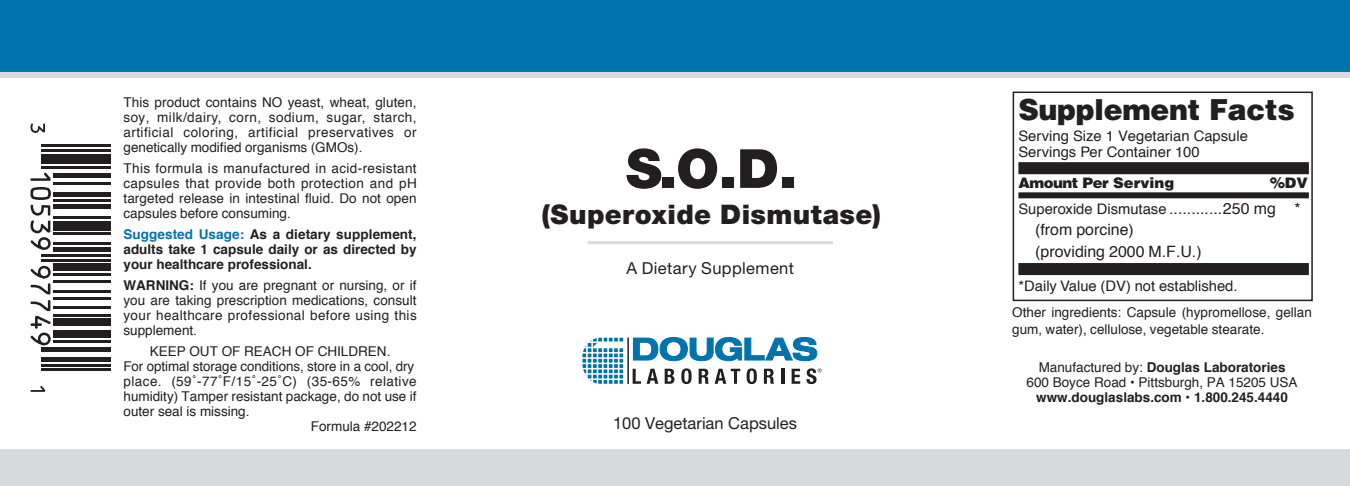
<style>
.page{position:relative;width:1350px;height:486px;background:#fff}
.page>*{position:absolute;margin:0;border:0;box-sizing:border-box;transform-origin:0 0}
.t1{font:900 54px "Helvetica Neue LT Std";color:#231f20}
.t2{font:900 29.1px "Helvetica LT";letter-spacing:-.01em;color:#231f20}
.t3{font:900 27px "Helvetica Neue LT Std";letter-spacing:.015em;color:#231f20}
.t4{font:16.5px "Helvetica Neue LT Std";color:#231f20}
.t5{font:16.5px "Helvetica Neue LT Std";letter-spacing:.025em;color:#231f20}
.t6{font:15.6px/21.6px "Helvetica";color:#231f20}
.t7{font:14.4px/15.6px "Helvetica";color:#231f20}
.t8{font:900 14.4px "Helvetica LT";letter-spacing:-.015em;color:#231f20}
.t9{font:13.5px/15px "Helvetica";color:#231f20;text-align:justify}
.t10{font:700 13.5px/15px "Helvetica";color:#231f20;text-align:justify}
.t11{font:13.5px "Helvetica";letter-spacing:.035em;color:#231f20}
.s1{color:#0073ae}
.s2{font-weight:700}
.s3{font-size:15.6px}
</style>
<div class="page">
<div style="left:1013px;top:92px;width:300px;height:209px;border:2px solid #231f20"></div>
<div style="left:1018px;top:263px;width:291px;height:12px;background:#231f20"></div>
<div style="left:1018px;top:192px;width:291px;height:6px;background:#231f20"></div>
<div style="left:1018px;top:162px;width:291px;height:12px;background:#231f20"></div>
<div style="left:0;top:449px;width:1350px;height:37px;background:#d8d9db"></div>
<div style="left:0;top:0;width:1350px;height:73px;background:#0073ae"></div>
<div style="left:0;top:72px;width:1350px;height:6px;background:#d8d9db"></div>
<hr style="left:588px;top:241px;width:245px;height:3px;background:#d8d9db">
<svg style="left:633px;top:369px;width:8px;height:15px"></svg>
<svg style="left:647px;top:369px;width:11px;height:15px"></svg>
<svg style="left:665px;top:369px;width:9px;height:15px"></svg>
<svg style="left:681px;top:368px;width:11px;height:16px"></svg>
<svg style="left:699px;top:369px;width:10px;height:15px"></svg>
<svg style="left:715px;top:369px;width:25px;height:15px"></svg>
<svg style="left:747px;top:368px;width:10px;height:16px"></svg>
<svg style="left:764px;top:369px;width:10px;height:15px"></svg>
<hr style="left:781px;top:369px;width:3px;height:15px;background:#231f20">
<svg style="left:792px;top:369px;width:8px;height:15px"></svg>
<hr style="left:627px;top:338px;width:2px;height:46px;background:#231f20">
<svg style="left:633px;top:337px;width:185px;height:24px"></svg>
<svg style="left:807px;top:368px;width:15px;height:16px"></svg>
<svg style="left:582px;top:338px;width:41px;height:46px"></svg>
<svg style="left:30px;top:124px;width:15px;height:9px"></svg>
<hr style="left:42px;top:144px;width:69px;height:3px;background:#231f20">
<hr style="left:42px;top:149px;width:69px;height:3px;background:#231f20">
<div style="left:42px;top:154px;width:69px;height:10px;background:#231f20"></div>
<hr style="left:42px;top:166px;width:69px;height:2px;background:#231f20">
<svg style="left:30px;top:173px;width:21px;height:8px"></svg>
<div style="left:53px;top:173px;width:58px;height:5px;background:#231f20"></div>
<hr style="left:53px;top:183px;width:58px;height:2px;background:#231f20">
<div style="left:53px;top:192px;width:58px;height:5px;background:#231f20"></div>
<hr style="left:53px;top:199px;width:58px;height:3px;background:#231f20">
<div style="left:53px;top:204px;width:58px;height:5px;background:#231f20"></div>
<hr style="left:53px;top:216px;width:58px;height:2px;background:#231f20">
<div style="left:53px;top:221px;width:58px;height:9px;background:#231f20"></div>
<hr style="left:53px;top:233px;width:58px;height:2px;background:#231f20">
<svg style="left:30px;top:187px;width:21px;height:63px"></svg>
<hr style="left:53px;top:242px;width:58px;height:3px;background:#231f20">
<div style="left:53px;top:247px;width:58px;height:5px;background:#231f20"></div>
<hr style="left:42px;top:254px;width:69px;height:3px;background:#231f20">
<hr style="left:42px;top:259px;width:69px;height:2px;background:#231f20">
<div style="left:53px;top:264px;width:58px;height:7px;background:#231f20"></div>
<hr style="left:53px;top:273px;width:58px;height:3px;background:#231f20">
<svg style="left:31px;top:266px;width:20px;height:28px"></svg>
<hr style="left:53px;top:280px;width:58px;height:3px;background:#231f20">
<hr style="left:53px;top:290px;width:58px;height:2px;background:#231f20">
<hr style="left:53px;top:297px;width:58px;height:2px;background:#231f20">
<hr style="left:53px;top:307px;width:58px;height:2px;background:#231f20">
<hr style="left:53px;top:314px;width:58px;height:2px;background:#231f20">
<div style="left:53px;top:319px;width:58px;height:7px;background:#231f20"></div>
<svg style="left:31px;top:300px;width:20px;height:45px"></svg>
<div style="left:53px;top:331px;width:58px;height:7px;background:#231f20"></div>
<hr style="left:53px;top:340px;width:58px;height:2px;background:#231f20">
<div style="left:42px;top:347px;width:69px;height:5px;background:#231f20"></div>
<div style="left:42px;top:357px;width:69px;height:5px;background:#231f20"></div>
<hr style="left:42px;top:364px;width:69px;height:2px;background:#231f20">
<hr style="left:42px;top:369px;width:69px;height:2px;background:#231f20">
<svg style="left:30px;top:386px;width:15px;height:6px"></svg>
<p class="t9" style="left:124px;top:95px;width:295px">This product contains NO yeast, wheat, gluten, soy, milk/dairy, corn, sodium, sugar, starch, artificial coloring, artificial preservatives or genetically modified organisms (GMOs).</p>
<p class="t9" style="left:124px;top:161px;width:295px">This formula is manufactured in acid-resistant capsules that provide both protection and pH targeted release in intestinal fluid. Do not open capsules before consuming.</p>
<p class="t10" style="left:124px;top:227px;width:295px"><span class="s1">Suggested Usage:</span> As a dietary supplement, adults take 1 capsule daily or as directed by your healthcare professional.</p>
<p class="t9" style="left:124px;top:278px;width:295px"><span class="s2">WARNING:</span> If you are pregnant or nursing, or if you are taking prescription medications, consult your healthcare professional before using this supplement.</p>
<p class="t9" style="left:150px;top:344px;width:242px">KEEP OUT OF REACH OF CHILDREN.</p>
<p class="t9" style="left:124px;top:359px;width:292px">For optimal storage conditions, store in a cool, dry</p>
<p class="t11" style="left:124px;top:373px;width:295px">place. (59˚-77˚F/15˚-25˚C) (35-65% relative</p>
<p class="t9" style="left:124px;top:389px;width:295px">humidity) Tamper resistant package, do not use if</p>
<p class="t9" style="left:124px;top:404px;width:128px">outer seal is missing.</p>
<p class="t9" style="left:311px;top:419px;width:107px">Formula #202212</p>
<p class="t4" style="left:613px;top:413px;width:185px">100 Vegetarian Capsules</p>
<h1 class="t1" style="left:626px;top:136px;width:172px">S.O.D.</h1>
<h3 class="t3" style="left:541px;top:198px;width:341px">(Superoxide Dismutase)</h3>
<p class="t5" style="left:627px;top:258px;width:169px">A Dietary Supplement</p>
<h2 class="t2" style="left:1018px;top:91px;width:278px">Supplement Facts</h2>
<p class="t7" style="left:1018px;top:128px;width:231px">Serving Size 1 Vegetarian Capsule<br>Servings Per Container 100</p>
<p class="t8" style="left:1018px;top:173px;width:157px">Amount Per Serving</p>
<p class="t8" style="left:1270px;top:173px;width:39px">%DV</p>
<p class="t7" style="left:1018px;top:200px;width:284px">Superoxide Dismutase <span class="s3">............250 mg *</span></p>
<p class="t6" style="left:1035px;top:219px;width:168px">(from porcine) (providing 2000 M.F.U.)</p>
<p class="t7" style="left:1018px;top:278px;width:221px">*Daily Value (DV) not established.</p>
<p class="t9" style="left:1012px;top:304px;width:301px;line-height:16.2px">Other ingredients: Capsule (hypromellose, gellan gum, water), cellulose, vegetable stearate.</p>
<p class="t9" style="left:1027px;top:360px;width:273px;text-align:center">Manufactured by: <span class="s2">Douglas Laboratories<br></span>600 Boyce Road • Pittsburgh, PA 15205 USA</p>
<p class="t10" style="left:1036px;top:390px;width:253px">www.douglaslabs.com • 1.800.245.4440</p>
</div>
